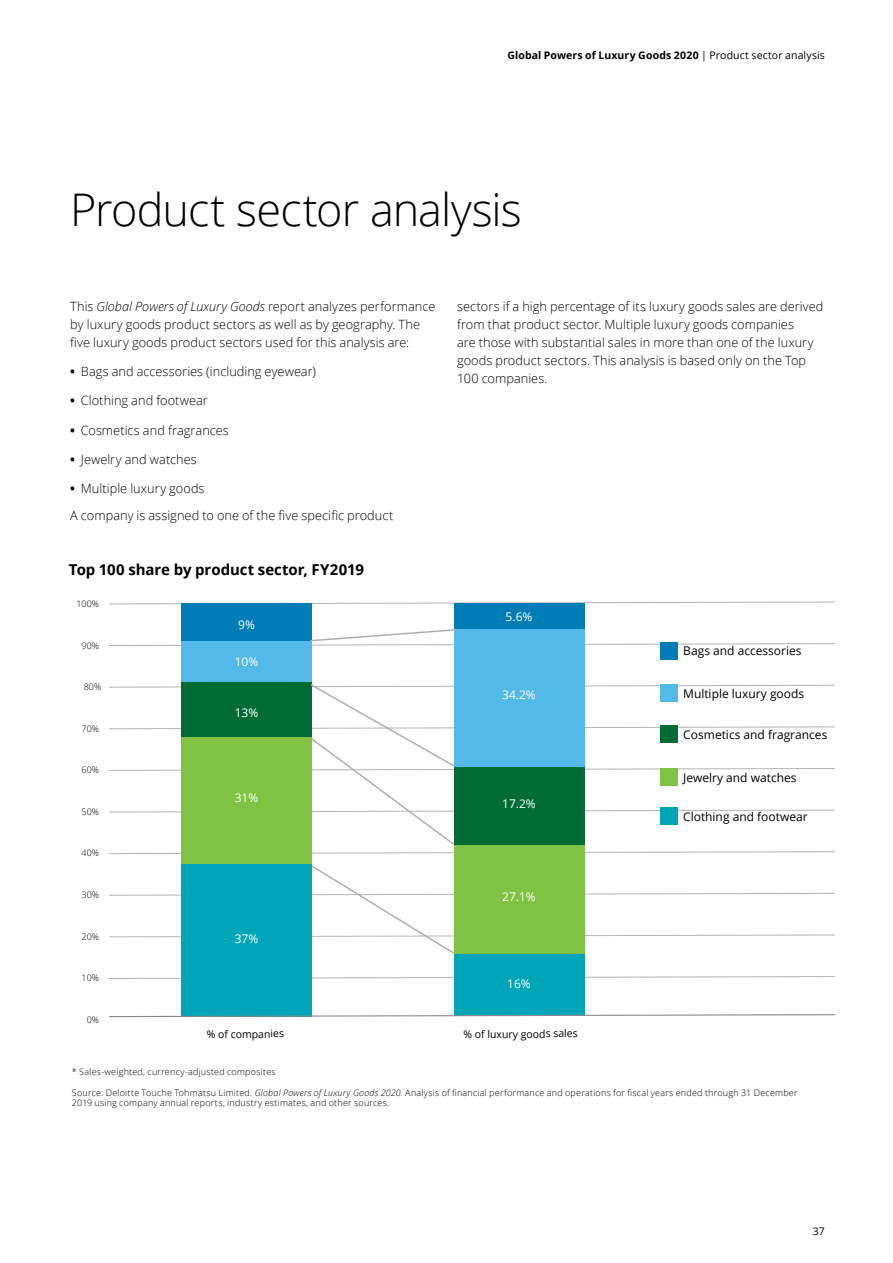
<style>
.page{position:relative;width:893px;height:1263px;background:#fff}
.page>*{position:absolute;margin:0;border:0;box-sizing:border-box;transform-origin:0 0}
.t1{font:300 45px "Open Sans";letter-spacing:-.02em;color:#000}
.t2{font:700 15px "Open Sans";color:#000}
.t3{font:300 12.75px/18px "Open Sans";letter-spacing:.005em;color:#000}
.t4{font:12px "Open Sans";color:#000}
.t5{font:12px "Open Sans";color:#fff}
.t6{font:700 10.5px "Open Sans";letter-spacing:.01em;color:#000}
.t7{font:10.5px "Open Sans";color:#000}
.t8{font:300 9px/10.5px "Open Sans";letter-spacing:.025em;color:#000}
.s1{font-weight:400}
.s2{font-style:italic}
.s3{font-weight:700}
</style>
<div class="page">
<svg style="left:109px;top:976px;width:726px;height:3px"></svg>
<svg style="left:109px;top:602px;width:726px;height:2px"></svg>
<div style="left:182px;top:737px;width:130px;height:128px;background:#80c342"></div>
<div style="left:454px;top:845px;width:130px;height:109px;background:#80c342"></div>
<div style="left:182px;top:865px;width:130px;height:152px;background:#00a5b8"></div>
<div style="left:454px;top:954px;width:130px;height:61px;background:#00a5b8"></div>
<div style="left:182px;top:603px;width:130px;height:39px;background:#007db6"></div>
<div style="left:454px;top:603px;width:130px;height:26px;background:#007db6"></div>
<div style="left:182px;top:641px;width:130px;height:41px;background:#52b9e9"></div>
<div style="left:454px;top:629px;width:130px;height:138px;background:#52b9e9"></div>
<svg style="left:109px;top:1013px;width:726px;height:5px"></svg>
<div style="left:660px;top:642px;width:18px;height:17px;background:#007db6"></div>
<svg style="left:109px;top:864px;width:726px;height:91px"></svg>
<svg style="left:109px;top:683px;width:726px;height:171px"></svg>
<svg style="left:109px;top:628px;width:726px;height:18px"></svg>
<p class="t6" style="left:507px;top:48px;width:319px">Global Powers of Luxury Goods 2020 <span class="s1">| Product sector analysis</span></p>
<h1 class="t1" style="left:70px;top:179px;width:453px">Product sector analysis</h1>
<p class="t3" style="left:70px;top:297px;width:367px">This <span class="s2">Global Powers of Luxury Goods</span> report analyzes performance by luxury goods product sectors as well as by geography. The five luxury goods product sectors used for this analysis are:</p>
<p class="t3" style="left:70px;top:362px;width:247px"><span class="s3">•</span> Bags and accessories (including eyewear)</p>
<p class="t3" style="left:70px;top:391px;width:139px"><span class="s3">•</span> Clothing and footwear</p>
<p class="t3" style="left:70px;top:421px;width:160px"><span class="s3">•</span> Cosmetics and fragrances</p>
<p class="t3" style="left:70px;top:450px;width:128px"><span class="s3">•</span> Jewelry and watches</p>
<p class="t3" style="left:70px;top:475px;width:325px;line-height:26.5px"><span class="s3">•</span> Multiple luxury goods<br>A company is assigned to one of the five specific product</p>
<p class="t2" style="left:69px;top:559px;width:297px">Top 100 share by product sector, FY2019</p>
<p class="t8" style="left:76px;top:598px;width:24px">100%</p>
<p class="t8" style="left:82px;top:640px;width:19px">90%</p>
<p class="t8" style="left:84px;top:681px;width:19px">80%</p>
<p class="t8" style="left:82px;top:723px;width:19px">70%</p>
<p class="t8" style="left:82px;top:764px;width:19px">60%</p>
<p class="t8" style="left:82px;top:806px;width:19px">50%</p>
<p class="t8" style="left:82px;top:848px;width:19px">40%</p>
<p class="t8" style="left:82px;top:889px;width:19px">30%</p>
<p class="t8" style="left:82px;top:931px;width:19px">20%</p>
<p class="t8" style="left:82px;top:972px;width:19px">10%</p>
<p class="t8" style="left:87px;top:1014px;width:14px">0%</p>
<p class="t5" style="left:238px;top:616px;width:18px">9%</p>
<p class="t5" style="left:235px;top:653px;width:25px">10%</p>
<p class="t5" style="left:235px;top:704px;width:25px">13%</p>
<p class="t5" style="left:235px;top:789px;width:25px">31%</p>
<p class="t5" style="left:235px;top:930px;width:25px">37%</p>
<p class="t3" style="left:457px;top:297px;width:368px">sectors if a high percentage of its luxury goods sales are derived from that product sector. Multiple luxury goods companies<br>are those with substantial sales in more than one of the luxury goods product sectors. This analysis is based only on the Top 100 companies.</p>
<p class="t5" style="left:506px;top:608px;width:28px">5.6%</p>
<p class="t5" style="left:502px;top:686px;width:35px">34.2%</p>
<p class="t5" style="left:502px;top:796px;width:35px">17.2%</p>
<p class="t5" style="left:502px;top:889px;width:35px">27.1%</p>
<p class="t5" style="left:507px;top:975px;width:25px">16%</p>
<p class="t4" style="left:683px;top:643px;width:120px">Bags and accessories</p>
<p class="t4" style="left:683px;top:685px;width:123px">Multiple luxury goods</p>
<p class="t4" style="left:683px;top:726px;width:146px">Cosmetics and fragrances</p>
<p class="t4" style="left:683px;top:769px;width:115px">Jewelry and watches</p>
<p class="t4" style="left:683px;top:808px;width:126px">Clothing and footwear</p>
<p class="t7" style="left:206px;top:1027px;width:79px;rotate:-1deg">% of companies</p>
<p class="t7" style="left:463px;top:1028px;width:116px;rotate:-1deg">% of luxury goods sales</p>
<p class="t8" style="left:72px;top:1066px;width:205px">* Sales-weighted, currency-adjusted composites</p>
<p class="t8" style="left:72px;top:1087px;width:727px">Source: Deloitte Touche Tohmatsu Limited. <span class="s2">Global Powers of Luxury Goods 2020</span>. Analysis of financial performance and operations for fiscal years ended through 31 December<br>2019 using company annual reports, industry estimates, and other sources.</p>
<p class="t7" style="left:813px;top:1224px;width:14px">37</p>
</div>
